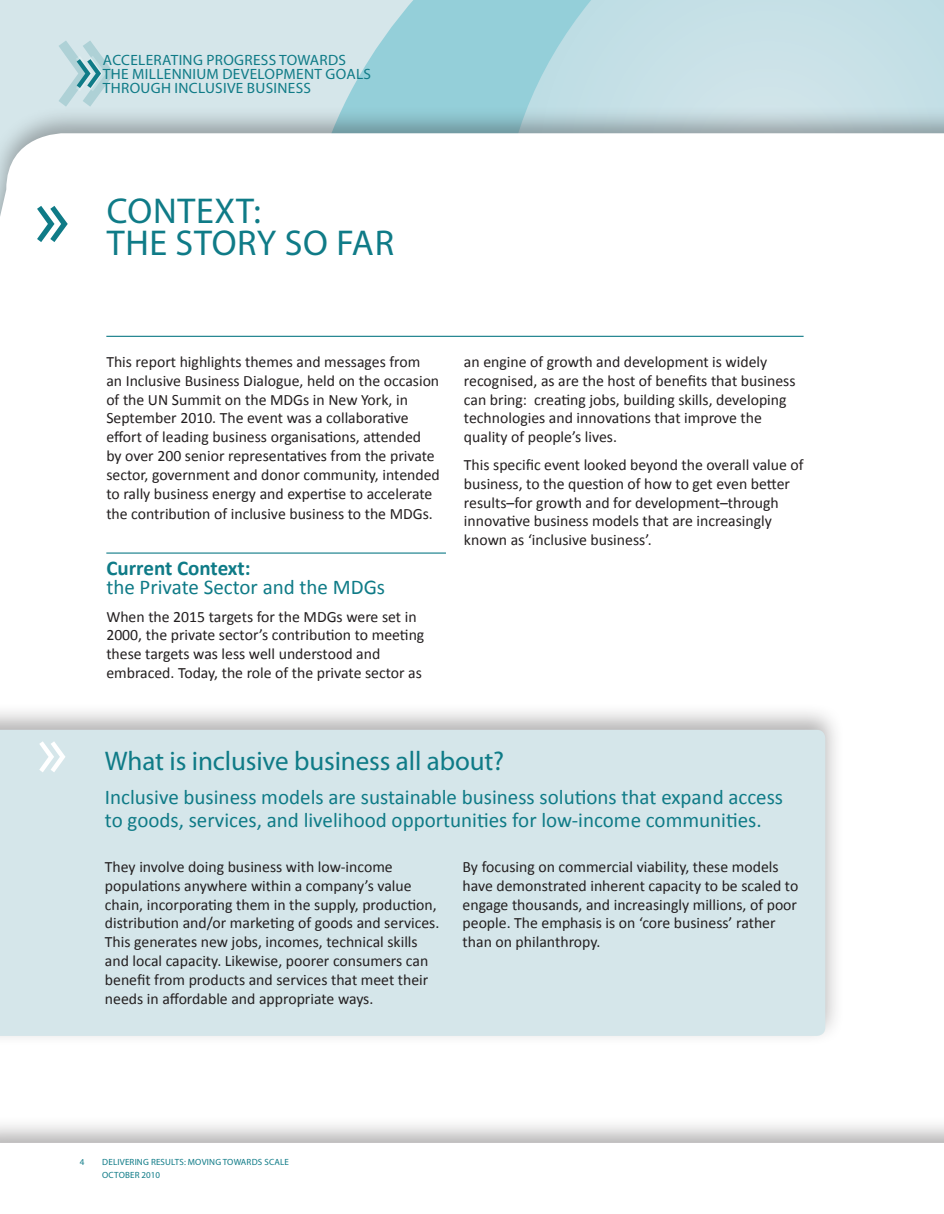
<style>
.page{position:relative;width:944px;height:1214px;background:#fff}
.page>*{position:absolute;margin:0;border:0;box-sizing:border-box;transform-origin:0 0}
.t1{font:36px/31.5px "Myriad Pro";letter-spacing:.02em;color:#0f7b87}
.t2{font:27px "Myriad Pro";letter-spacing:-.005em;color:#0f7b87}
.t3{font:21px/19.2px "Calibri";color:#0f7b87}
.Body_text{font:15.75px/18.9px "Calibri";color:#231f20}
.t4{font:15px/14px "Myriad Pro";letter-spacing:.02em;color:#0f7b87}
.t5{font:9px/13.2px "Myriad Pro";letter-spacing:.02em;color:#0f7b87}
.s1{font-weight:700}
</style>
<div class="page">
<div style="left:0;top:0;width:944px;height:614px;background:#d5e6ea"></div>
<svg style="left:343px;top:0;width:158px;height:106px;fill:#94cfd9"></svg>
<svg style="left:501px;top:0;width:443px;height:106px"></svg>
<div style="left:0;top:106px;width:944px;height:1108px;background:#231f20;opacity:.35"></div>
<div style="left:0;top:133px;width:944px;height:982px;background:#fff"></div>
<div style="left:0;top:1115px;width:944px;height:99px;background:#231f20;opacity:.35"></div>
<svg style="left:0;top:1142px;width:944px;height:72px"></svg>
<svg style="left:58px;top:41px;width:56px;height:66px"></svg>
<hr style="left:106px;top:552px;width:340px;height:1px;background:#0f7b87">
<div style="left:0;top:702px;width:844px;height:344px;background:#231f20;opacity:.35"></div>
<div style="left:0;top:729px;width:825px;height:306px;background:#d5e6ea"></div>
<svg style="left:37px;top:206px;width:31px;height:36px"></svg>
<svg style="left:39px;top:741px;width:27px;height:31px"></svg>
<hr style="left:106px;top:336px;width:697px;height:1px;background:#0f7b87">
<p class="t4" style="left:103px;top:53px;width:270px">ACCELERATING PROGRESS TOWARDS<br>THE MILLENNIUM DEVELOPMENT GOALS<br>THROUGH INCLUSIVE BUSINESS</p>
<p class="t1" style="left:107px;top:195px;width:289px">CONTEXT:<br>THE STORY SO FAR</p>
<p class="Body_text" style="left:106px;top:352px;width:335px">This report highlights themes and messages from an Inclusive Business Dialogue, held on the occasion of the UN Summit on the MDGs in New York, in September 2010. The event was a collaborative effort of leading business organisations, attended by over 200 senior representatives from the private sector, government and donor community, intended to rally business energy and expertise to accelerate the contribution of inclusive business to the MDGs.</p>
<p class="t3" style="left:106px;top:558px;width:280px"><span class="s1">Current Context:<br></span>the Private Sector and the MDGs</p>
<p class="Body_text" style="left:106px;top:607px;width:319px">When the 2015 targets for the MDGs were set in 2000, the private sector’s contribution to meeting these targets was less well understood and embraced. Today, the role of the private sector as</p>
<p class="Body_text" style="left:464px;top:352px;width:333px">an engine of growth and development is widely recognised, as are the host of benefits that business can bring: creating jobs, building skills, developing technologies and innovations that improve the quality of people’s lives.</p>
<p class="Body_text" style="left:464px;top:455px;width:341px">This specific event looked beyond the overall value of business, to the question of how to get even better results–for growth and for development–through innovative business models that are increasingly known as ‘inclusive business’.</p>
<p class="t2" style="left:105px;top:743px;width:401px">What is inclusive business all about?</p>
<p class="t3" style="left:105px;top:786px;width:679px;line-height:22.8px">Inclusive business models are sustainable business solutions that expand access to goods, services, and livelihood opportunities for low-income communities.</p>
<p class="Body_text" style="left:105px;top:857px;width:336px">They involve doing business with low-income populations anywhere within a company’s value chain, incorporating them in the supply, production, distribution and/or marketing of goods and services.<br>This generates new jobs, incomes, technical skills and local capacity. Likewise, poorer consumers can benefit from products and services that meet their needs in affordable and appropriate ways.</p>
<p class="Body_text" style="left:462px;top:857px;width:337px">By focusing on commercial viability, these models have demonstrated inherent capacity to be scaled to engage thousands, and increasingly millions, of poor people. The emphasis is on ‘core business’ rather than on philanthropy.</p>
<p class="t5" style="left:80px;top:1155px;width:6px">4</p>
<p class="t5" style="left:102px;top:1155px;width:188px">DELIVERING RESULTS: MOVING TOWARDS SCALE<br>OCTOBER 2010</p>
</div>
